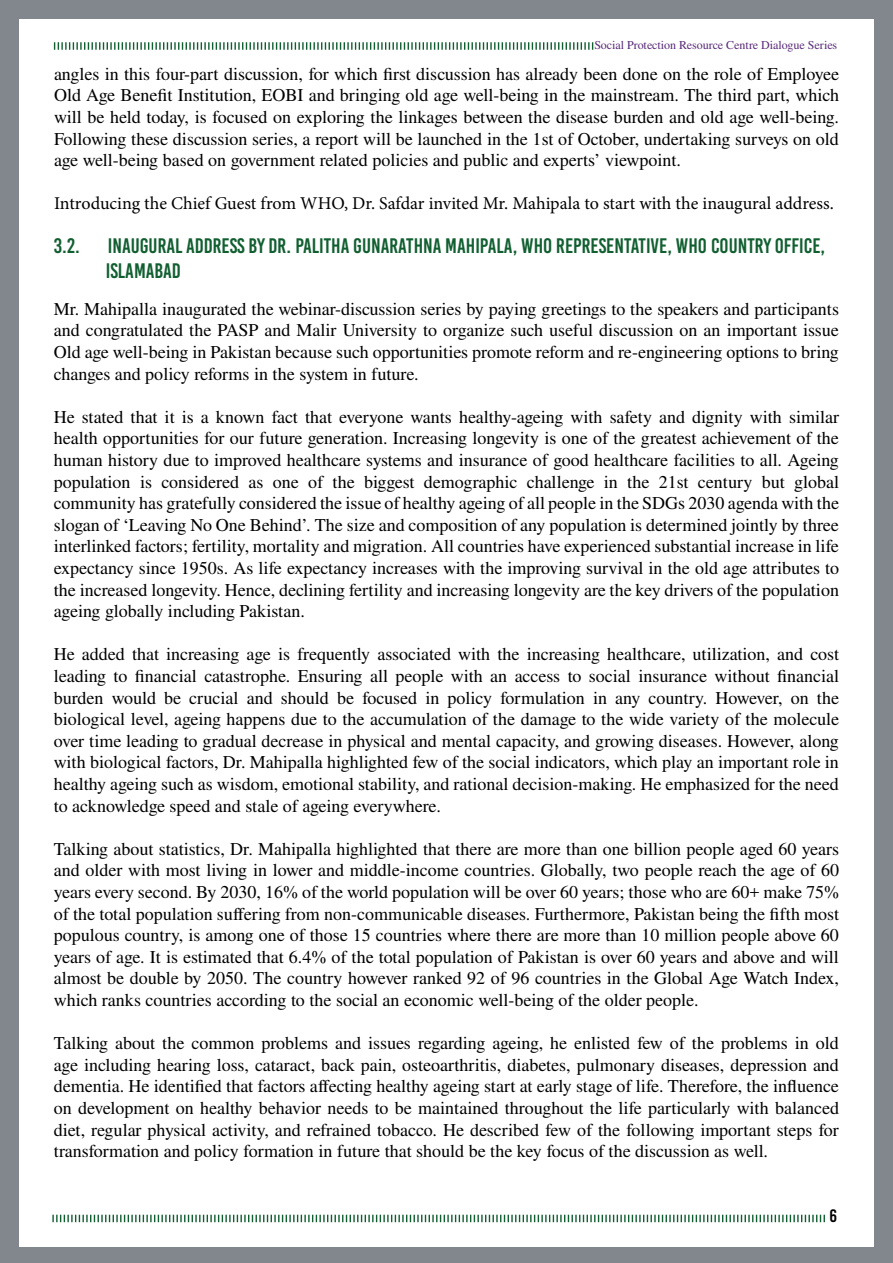
<style>
.page{position:relative;width:893px;height:1263px;background:#fff}
.page>*{position:absolute;margin:0;border:0;box-sizing:border-box;transform-origin:0 0}
.t1{font:21px/25.2px "Bebas Kai";color:#115f31}
.t2{font:18px/21.6px "Nimbus Rom No 9 L";color:#000;text-align:justify}
.t3{font:18px "Minion Pro";color:#000}
.t4{font:18px "Bebas Kai";color:#000}
.t5{font:12px "Nimbus Rom No 9 L";color:#582a78}
</style>
<div class="page">
<svg style="left:52px;top:1214px;width:773px;height:9px"></svg>
<svg style="left:54px;top:42px;width:539px;height:8px"></svg>
<div style="left:0;top:1px;width:893px;height:18px;background:#82878e"></div>
<div style="left:874px;top:3px;width:18px;height:1260px;background:#82878e"></div>
<div style="left:0;top:3px;width:18px;height:1260px;background:#82878e"></div>
<div style="left:0;top:1248px;width:893px;height:15px;background:#82878e"></div>
<p class="t5" style="left:594px;top:36px;width:244px">Social Protection Resource Centre Dialogue Series</p>
<p class="t2" style="left:54px;top:62px;width:787px">angles in this four-part discussion, for which first discussion has already been done on the role of Employee Old Age Benefit Institution, EOBI and bringing old age well-being in the mainstream. The third part, which will be held today, is focused on exploring the linkages between the disease burden and old age well-being.<br>Following these discussion series, a report will be launched in the 1st of October, undertaking surveys on old age well-being based on government related policies and public and experts’ viewpoint.</p>
<p class="t3" style="left:54px;top:192px;width:781px">Introducing the Chief Guest from WHO, Dr. Safdar invited Mr. Mahipala to start with the inaugural address.</p>
<p class="t1" style="left:54px;top:233px;width:27px">3.2.</p>
<p class="t1" style="left:106px;top:233px;width:721px">INAUGURAL ADDRESS BY DR. PALITHA GUNARATHNA MAHIPALA, WHO REPRESENTATIVE, WHO COUNTRY OFFICE,<br>ISLAMABAD</p>
<p class="t2" style="left:54px;top:297px;width:787px">Mr. Mahipalla inaugurated the webinar-discussion series by paying greetings to the speakers and participants and congratulated the PASP and Malir University to organize such useful discussion on an important issue Old age well-being in Pakistan because such opportunities promote reform and re-engineering options to bring changes and policy reforms in the system in future.</p>
<p class="t2" style="left:54px;top:405px;width:787px">He stated that it is a known fact that everyone wants healthy-ageing with safety and dignity with similar health opportunities for our future generation. Increasing longevity is one of the greatest achievement of the human history due to improved healthcare systems and insurance of good healthcare facilities to all. Ageing population is considered as one of the biggest demographic challenge in the 21st century but global community has gratefully considered the issue of healthy ageing of all people in the SDGs 2030 agenda with the slogan of ‘Leaving No One Behind’. The size and composition of any population is determined jointly by three interlinked factors; fertility, mortality and migration. All countries have experienced substantial increase in life expectancy since 1950s. As life expectancy increases with the improving survival in the old age attributes to the increased longevity. Hence, declining fertility and increasing longevity are the key drivers of the population ageing globally including Pakistan.</p>
<p class="t2" style="left:54px;top:643px;width:787px">He added that increasing age is frequently associated with the increasing healthcare, utilization, and cost leading to financial catastrophe. Ensuring all people with an access to social insurance without financial burden would be crucial and should be focused in policy formulation in any country. However, on the biological level, ageing happens due to the accumulation of the damage to the wide variety of the molecule over time leading to gradual decrease in physical and mental capacity, and growing diseases. However, along with biological factors, Dr. Mahipalla highlighted few of the social indicators, which play an important role in healthy ageing such as wisdom, emotional stability, and rational decision-making. He emphasized for the need to acknowledge speed and stale of ageing everywhere.</p>
<p class="t2" style="left:54px;top:837px;width:787px">Talking about statistics, Dr. Mahipalla highlighted that there are more than one billion people aged 60 years and older with most living in lower and middle-income countries. Globally, two people reach the age of 60 years every second. By 2030, 16% of the world population will be over 60 years; those who are 60+ make 75% of the total population suffering from non-communicable diseases. Furthermore, Pakistan being the fifth most populous country, is among one of those 15 countries where there are more than 10 million people above 60 years of age. It is estimated that 6.4% of the total population of Pakistan is over 60 years and above and will almost be double by 2050. The country however ranked 92 of 96 countries in the Global Age Watch Index, which ranks countries according to the social an economic well-being of the older people.</p>
<p class="t2" style="left:54px;top:1032px;width:787px">Talking about the common problems and issues regarding ageing, he enlisted few of the problems in old age including hearing loss, cataract, back pain, osteoarthritis, diabetes, pulmonary diseases, depression and dementia. He identified that factors affecting healthy ageing start at early stage of life. Therefore, the influence on development on healthy behavior needs to be maintained throughout the life particularly with balanced diet, regular physical activity, and refrained tobacco. He described few of the following important steps for transformation and policy formation in future that should be the key focus of the discussion as well.</p>
<p class="t4" style="left:829px;top:1206px;width:9px">6</p>
</div>
